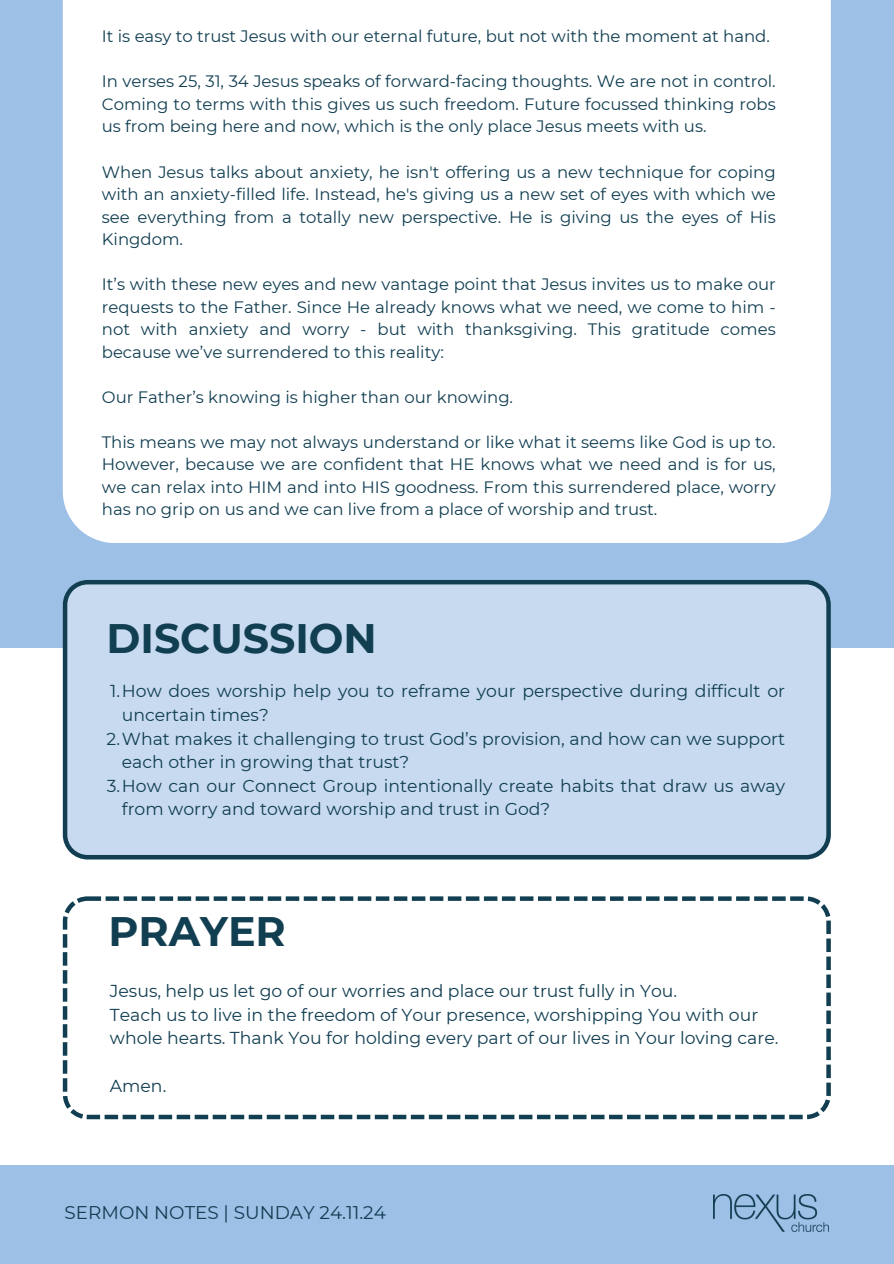
<style>
.page{position:relative;width:894px;height:1264px;background:#fff}
.page>*{position:absolute;margin:0;border:0;box-sizing:border-box;transform-origin:0 0}
.t1{font:700 41.1px "Montserrat";color:#113e51}
.t2{font:18.45px "Montserrat";color:#113e51}
.t3{font:17.25px/23.7px "Montserrat";color:#113e51}
.t4{font:16.5px/22.5px "Montserrat";color:#113e51;text-align:justify}
</style>
<div class="page">
<div style="left:0;top:0;width:893px;height:647px;background:#9dc0e6"></div>
<div style="left:63px;top:580px;width:767px;height:279px;background:#c7daef"></div>
<svg style="left:63px;top:896px;width:767px;height:223px"></svg>
<div style="left:0;top:1165px;width:893px;height:98px;background:#9dc0e6"></div>
<img style="left:713px;top:1194px;width:114px;height:37px">
<div style="left:63px;top:0;width:767px;height:542px;background:#fff"></div>
<p class="t4" style="left:102px;top:25px;width:669px">It is easy to trust Jesus with our eternal future, but not with the moment at hand.</p>
<h1 class="t4" style="left:102px;top:70px;width:675px">In verses 25, 31, 34 Jesus speaks of forward-facing thoughts. We are not in control.<br>Coming to terms with this gives us such freedom. Future focussed thinking robs us from being here and now, which is the only place Jesus meets with us.</h1>
<h3 class="t4" style="left:102px;top:160px;width:675px">When Jesus talks about anxiety, he isn't offering us a new technique for coping with an anxiety-filled life. Instead, he's giving us a new set of eyes with which we see everything from a totally new perspective. He is giving us the eyes of His Kingdom.</h3>
<h3 class="t4" style="left:102px;top:273px;width:675px">It’s with these new eyes and new vantage point that Jesus invites us to make our requests to the Father. Since He already knows what we need, we come to him - not with anxiety and worry - but with thanksgiving. This gratitude comes because we’ve surrendered to this reality:</h3>
<h2 class="t4" style="left:102px;top:385px;width:412px">Our Father’s knowing is higher than our knowing.</h2>
<p class="t4" style="left:102px;top:430px;width:675px">This means we may not always understand or like what it seems like God is up to.<br>However, because we are confident that HE knows what we need and is for us, we can relax into HIM and into HIS goodness. From this surrendered place, worry has no grip on us and we can live from a place of worship and trust.</p>
<p class="t1" style="left:106px;top:613px;width:272px">DISCUSSION</p>
<p class="t3" style="left:122px;top:679px;width:664px;text-indent:-12px">1.How does worship help you to reframe your perspective during difficult or uncertain times?</p>
<p class="t3" style="left:122px;top:726px;width:664px;text-indent:-15px">2.What makes it challenging to trust God’s provision, and how can we support each other in growing that trust?</p>
<p class="t3" style="left:122px;top:773px;width:664px;text-indent:-15px">3.How can our Connect Group intentionally create habits that draw us away from worry and toward worship and trust in God?</p>
<p class="t1" style="left:108px;top:905px;width:179px">PRAYER</p>
<p class="t3" style="left:110px;top:979px;width:669px">Jesus, help us let go of our worries and place our trust fully in You.<br>Teach us to live in the freedom of Your presence, worshipping You with our whole hearts. Thank You for holding every part of our lives in Your loving care.</p>
<p class="t3" style="left:110px;top:1073px;width:58px">Amen.</p>
<h1 class="t2" style="left:65px;top:1200px;width:322px">SERMON NOTES | SUNDAY 24.11.24</h1>
</div>
